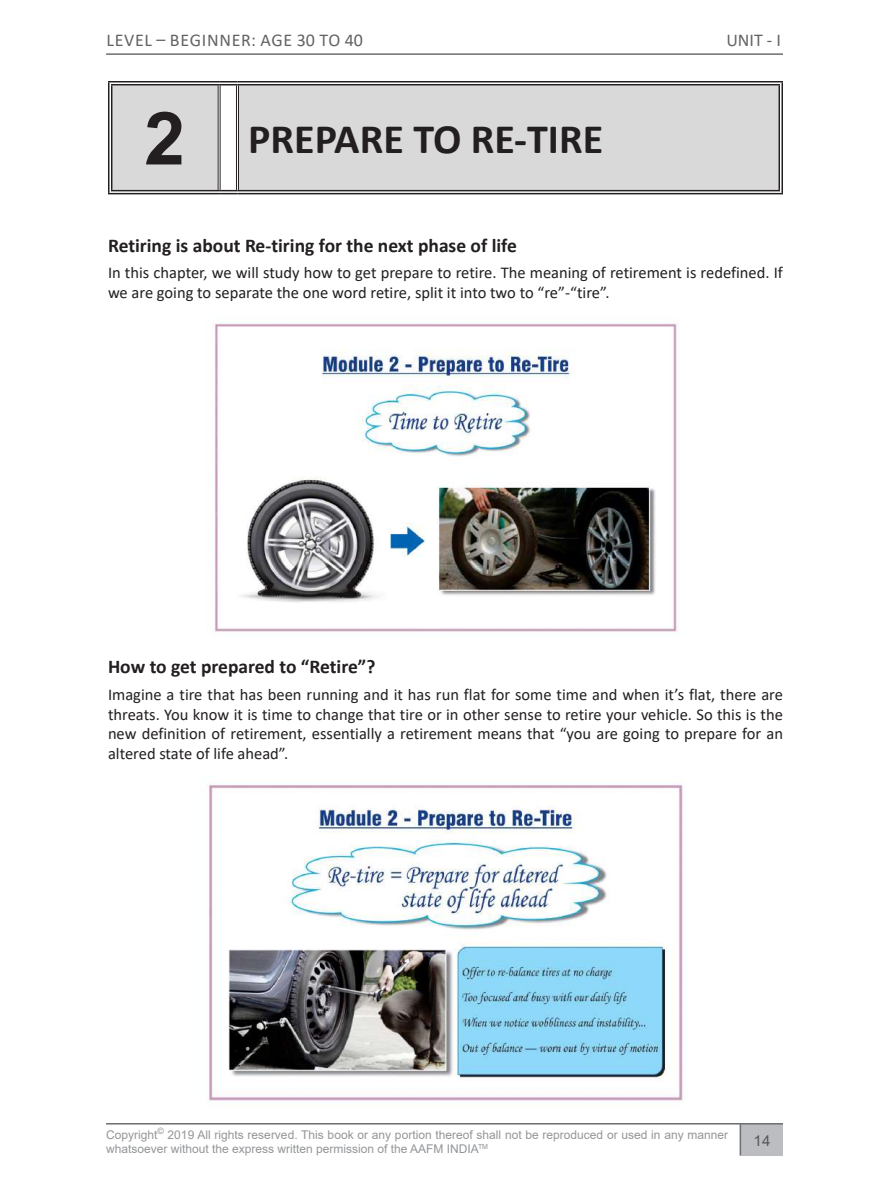
<style>
.page{position:relative;width:891px;height:1188px;background:#fff}
.page>*{position:absolute;margin:0;border:0;box-sizing:border-box;transform-origin:0 0}
.t1{font:700 42px "Calibri";color:#231f20}
.t2{font:700 19.5px "Calibri";color:#231f20}
.t3{font:18px "Calibri";letter-spacing:.04em;color:#636366}
.t4{font:16.5px/19.8px "Calibri";color:#231f20}
.t5{font:15px "Arial";color:#57585a}
.t6{font:12px/14.4px "Arial";color:#939598}
.s1{font-family:"Arial";font-size:73.5px}
</style>
<div class="page">
<div style="left:741px;top:1125px;width:42px;height:31px;background:#bcbdc0"></div>
<hr style="left:106px;top:1123px;width:677px;height:2px;background:#6c6d70">
<hr style="left:740px;top:1124px;width:1px;height:32px;background:#6c6d70">
<hr style="left:106px;top:53px;width:677px;height:2px;background:#6c6d70">
<div style="left:113px;top:86px;width:665px;height:104px;background:#d9d9d9"></div>
<hr style="left:218px;top:85px;width:3px;height:105px;background:#fff">
<hr style="left:236px;top:85px;width:3px;height:105px;background:#fff">
<svg style="left:109px;top:82px;width:110px;height:3px"></svg>
<svg style="left:109px;top:85px;width:1px;height:105px"></svg>
<svg style="left:237px;top:82px;width:545px;height:3px"></svg>
<svg style="left:778px;top:85px;width:4px;height:105px"></svg>
<svg style="left:109px;top:190px;width:110px;height:3px"></svg>
<svg style="left:237px;top:190px;width:545px;height:3px"></svg>
<hr style="left:218px;top:85px;width:1px;height:105px;background:#231f20">
<hr style="left:220px;top:85px;width:1px;height:105px;background:#231f20">
<hr style="left:236px;top:85px;width:1px;height:105px;background:#231f20">
<hr style="left:238px;top:85px;width:1px;height:105px;background:#231f20">
<hr style="left:108px;top:81px;width:111px;height:1px;background:#231f20">
<hr style="left:111px;top:84px;width:108px;height:2px;background:#231f20">
<hr style="left:108px;top:82px;width:1px;height:111px;background:#231f20">
<hr style="left:111px;top:85px;width:2px;height:105px;background:#231f20">
<svg style="left:219px;top:81px;width:18px;height:5px"></svg>
<hr style="left:237px;top:81px;width:546px;height:1px;background:#231f20">
<hr style="left:237px;top:84px;width:543px;height:2px;background:#231f20">
<hr style="left:779px;top:85px;width:1px;height:105px;background:#231f20">
<hr style="left:782px;top:82px;width:1px;height:111px;background:#231f20">
<hr style="left:111px;top:190px;width:108px;height:1px;background:#231f20">
<hr style="left:108px;top:193px;width:111px;height:1px;background:#231f20">
<svg style="left:219px;top:190px;width:18px;height:4px"></svg>
<hr style="left:237px;top:190px;width:543px;height:1px;background:#231f20">
<hr style="left:237px;top:193px;width:546px;height:1px;background:#231f20">
<img style="left:214px;top:323px;width:464px;height:311px">
<img style="left:208px;top:784px;width:475px;height:317px">
<p class="t3" style="left:106px;top:27px;width:258px">LEVEL – BEGINNER: AGE 30 TO 40</p>
<p class="t3" style="left:726px;top:27px;width:56px">UNIT - I</p>
<h1 class="t1" style="left:144px;top:110px;width:460px"><span class="s1">2</span> PREPARE TO RE-TIRE</h1>
<p class="t2" style="left:108px;top:232px;width:410px">Retiring is about Re-tiring for the next phase of life</p>
<p class="t4" style="left:108px;top:263px;width:677px">In this chapter, we will study how to get prepare to retire. The meaning of retirement is redefined. If we are going to separate the one word retire, split it into two to “re”-“tire”.</p>
<p class="t2" style="left:108px;top:653px;width:269px">How to get prepared to “Retire”?</p>
<p class="t4" style="left:108px;top:684px;width:677px;text-align:justify">Imagine a tire that has been running and it has run flat for some time and when it’s flat, there are threats. You know it is time to change that tire or in other sense to retire your vehicle. So this is the new definition of retirement, essentially a retirement means that “you are going to prepare for an altered state of life ahead”.</p>
<p class="t6" style="left:106px;top:1127px;width:624px">Copyright<sup>©</sup> 2019 All rights reserved. This book or any portion thereof shall not be reproduced or used in any manner whatsoever without the express written permission of the AAFM INDIA<sup>TM</sup></p>
<p class="t5" style="left:754px;top:1130px;width:18px">14</p>
</div>
